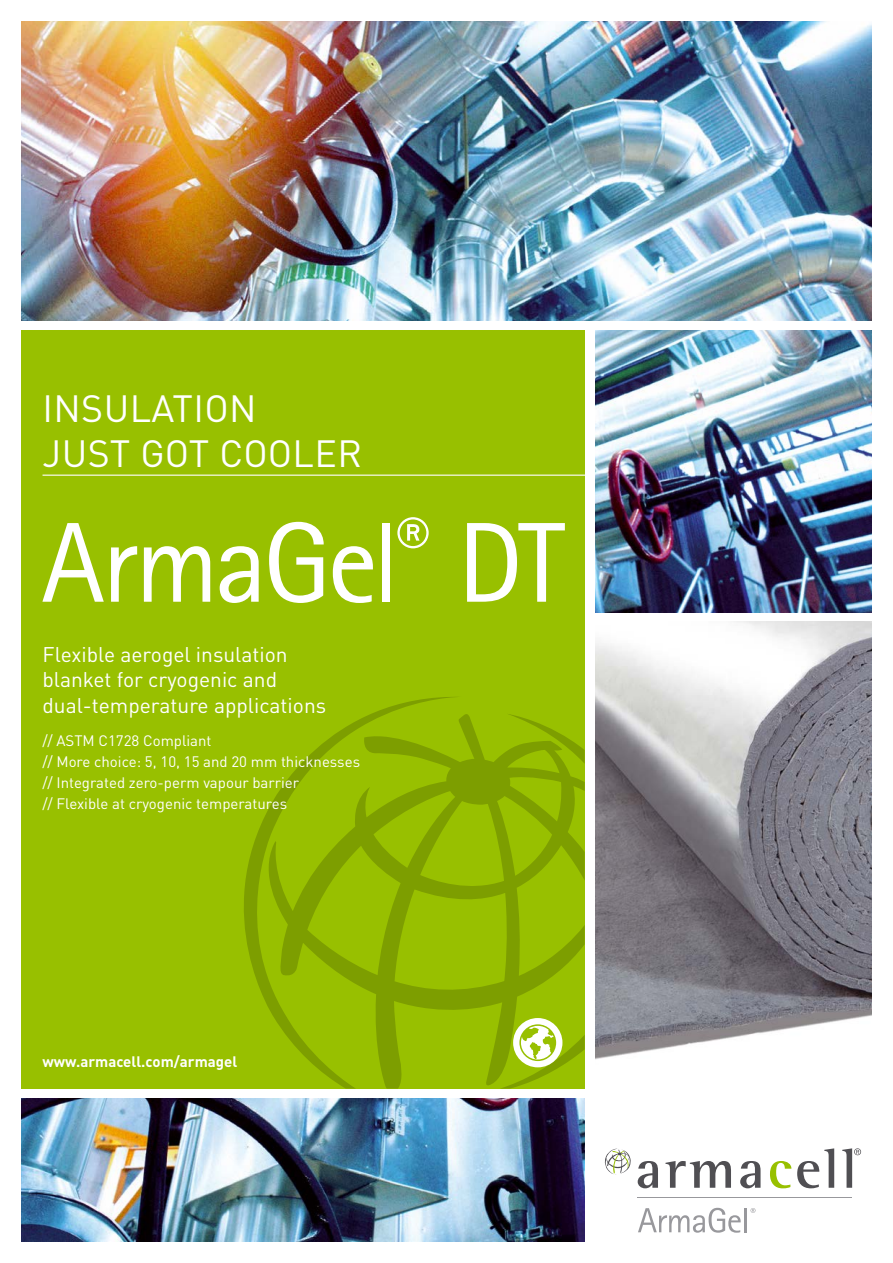
<style>
.page{position:relative;width:893px;height:1263px;background:#fff}
.page>*{position:absolute;margin:0;border:0;box-sizing:border-box;transform-origin:0 0}
._04_Copy_10_14{font:114px "Rotis Sans Serif Std";letter-spacing:-.04em;color:#fff}
.t1{font:37.5px "DIN Pro";letter-spacing:.01em;color:#fff}
.t2{font:21px/25.2px "DIN Pro";color:#fff}
.t3{font:15px "DIN Pro";color:#fff}
.t4{font:700 15px "DIN Pro";color:#fff}
</style>
<div class="page">
<svg style="left:638px;top:1161px;width:20px;height:27px"></svg>
<svg style="left:665px;top:1161px;width:66px;height:27px"></svg>
<svg style="left:740px;top:1161px;width:20px;height:27px"></svg>
<svg style="left:770px;top:1161px;width:21px;height:27px"></svg>
<svg style="left:797px;top:1148px;width:37px;height:40px"></svg>
<svg style="left:842px;top:1148px;width:19px;height:40px"></svg>
<svg style="left:605px;top:1148px;width:26px;height:27px"></svg>
<hr style="left:638px;top:1198px;width:214px;height:1px;background:#98989c">
<svg style="left:638px;top:1208px;width:103px;height:25px"></svg>
<hr style="left:744px;top:1208px;width:3px;height:24px;background:#98989c">
<svg style="left:750px;top:1208px;width:5px;height:5px"></svg>
<div style="left:21px;top:331px;width:564px;height:758px;background:#98c000"></div>
<hr style="left:43px;top:475px;width:546px;height:1px;background:#fff">
<img style="left:21px;top:21px;width:851px;height:299px">
<img style="left:21px;top:1098px;width:564px;height:144px">
<img style="left:595px;top:331px;width:277px;height:282px">
<img style="left:595px;top:622px;width:277px;height:438px">
<svg style="left:244px;top:697px;width:341px;height:392px"></svg>
<div style="left:513px;top:1018px;width:49px;height:49px;background:#fff;border-radius:50%"></div>
<svg style="left:519px;top:1024px;width:37px;height:37px"></svg>
<p class="t1" style="left:43px;top:379px;width:216px">INSULATION</p>
<p class="t1" style="left:43px;top:424px;width:321px">JUST GOT COOLER</p>
<p class="_04_Copy_10_14" style="left:41px;top:496px;width:525px">ArmaGel<sup>®</sup> DT</p>
<p class="t2" style="left:43px;top:640px;width:285px">Flexible aerogel insulation blanket for cryogenic and dual-temperature applications</p>
<p class="t3" style="left:43px;top:729px;width:171px">// ASTM C1728 Compliant</p>
<p class="t3" style="left:43px;top:750px;width:319px">// More choice: 5, 10, 15 and 20 mm thicknesses</p>
<p class="t3" style="left:43px;top:771px;width:258px">// Integrated zero-perm vapour barrier</p>
<p class="t3" style="left:43px;top:792px;width:246px">// Flexible at cryogenic temperatures</p>
<p class="t4" style="left:43px;top:1049px;width:196px">www.armacell.com/armagel</p>
</div>
